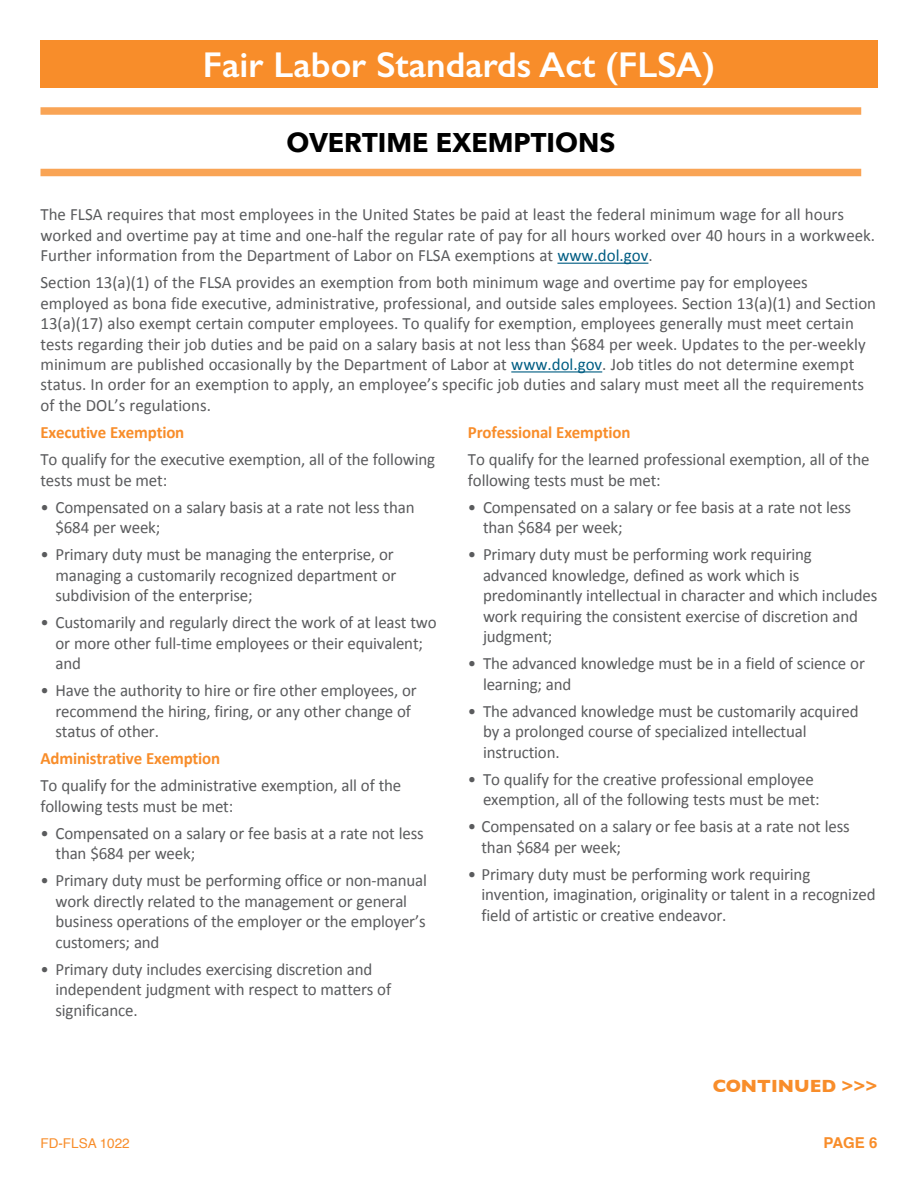
<style>
.page{position:relative;width:918px;height:1188px;background:#fff}
.page>*{position:absolute;margin:0;border:0;box-sizing:border-box;transform-origin:0 0}
.t1{font:600 36px "Gill Sans";color:#fff}
.t2{font:700 27px "Avenir Next";color:#000}
.t3{font:700 18px "Gill Sans";color:#f88d2a}
.t4{font:17.25px/20.4px "Calibri";letter-spacing:-.01em;color:#5a5b5d}
.t5{font:700 17.25px "Calibri";letter-spacing:-.01em;color:#f88d2a}
.t6{font:700 15px "Helvetica";color:#f88d2a}
.t7{font:13.5px "Helvetica";color:#f88d2a}
.s1{color:#005d83}
</style>
<div class="page">
<div style="left:41px;top:40px;width:837px;height:48px;background:#f88d2a"></div>
<hr style="left:557px;top:263px;width:91px;height:1px;background:#005d83">
<hr style="left:511px;top:371px;width:91px;height:2px;background:#005d83">
<div style="left:41px;top:107px;width:820px;height:8px;background:#f9a455"></div>
<div style="left:41px;top:169px;width:820px;height:7px;background:#f9a455"></div>
<h1 class="t1" style="left:203px;top:52px;width:514px">Fair Labor Standards Act (FLSA)</h1>
<h2 class="t2" style="left:286px;top:131px;width:330px">OVERTIME EXEMPTIONS</h2>
<p class="t4" style="left:40px;top:204px;width:836px">The FLSA requires that most employees in the United States be paid at least the federal minimum wage for all hours worked and overtime pay at time and one-half the regular rate of pay for all hours worked over 40 hours in a workweek.<br>Further information from the Department of Labor on FLSA exemptions at <span class="s1">www.dol.gov</span>.</p>
<p class="t4" style="left:41px;top:272px;width:837px">Section 13(a)(1) of the FLSA provides an exemption from both minimum wage and overtime pay for employees employed as bona fide executive, administrative, professional, and outside sales employees. Section 13(a)(1) and Section 13(a)(17) also exempt certain computer employees. To qualify for exemption, employees generally must meet certain tests regarding their job duties and be paid on a salary basis at not less than $684 per week. Updates to the per-weekly minimum are published occasionally by the Department of Labor at <span class="s1">www.dol.gov</span>. Job titles do not determine exempt status. In order for an exemption to apply, an employee’s specific job duties and salary must meet all the requirements of the DOL’s regulations.</p>
<p class="t5" style="left:40px;top:426px;width:145px">Executive Exemption</p>
<p class="t4" style="left:40px;top:449px;width:396px">To qualify for the executive exemption, all of the following tests must be met:</p>
<p class="t4" style="left:56px;top:496px;width:361px;text-indent:-15px">• Compensated on a salary basis at a rate not less than $684 per week;</p>
<p class="t4" style="left:56px;top:544px;width:342px;text-indent:-15px">• Primary duty must be managing the enterprise, or managing a customarily recognized department or subdivision of the enterprise;</p>
<p class="t4" style="left:56px;top:612px;width:383px;text-indent:-15px">• Customarily and regularly direct the work of at least two or more other full-time employees or their equivalent; and</p>
<p class="t4" style="left:56px;top:680px;width:363px;text-indent:-15px">• Have the authority to hire or fire other employees, or recommend the hiring, firing, or any other change of status of other.</p>
<p class="t5" style="left:40px;top:746px;width:181px">Administrative Exemption</p>
<p class="t4" style="left:40px;top:775px;width:362px">To qualify for the administrative exemption, all of the following tests must be met:</p>
<p class="t4" style="left:56px;top:822px;width:370px;text-indent:-15px">• Compensated on a salary or fee basis at a rate not less than $684 per week;</p>
<p class="t4" style="left:56px;top:870px;width:373px;text-indent:-15px">• Primary duty must be performing office or non-manual work directly related to the management or general business operations of the employer or the employer’s customers; and</p>
<p class="t4" style="left:56px;top:958px;width:337px;text-indent:-15px">• Primary duty includes exercising discretion and independent judgment with respect to matters of significance.</p>
<p class="t5" style="left:468px;top:426px;width:164px">Professional Exemption</p>
<p class="t4" style="left:468px;top:449px;width:403px">To qualify for the learned professional exemption, all of the following tests must be met:</p>
<p class="t4" style="left:483px;top:496px;width:370px;text-indent:-15px">• Compensated on a salary or fee basis at a rate not less than $684 per week;</p>
<p class="t4" style="left:483px;top:544px;width:396px;text-indent:-15px">• Primary duty must be performing work requiring advanced knowledge, defined as work which is predominantly intellectual in character and which includes work requiring the consistent exercise of discretion and judgment;</p>
<p class="t4" style="left:483px;top:653px;width:383px;text-indent:-15px">• The advanced knowledge must be in a field of science or learning; and</p>
<p class="t4" style="left:483px;top:700px;width:377px;text-indent:-15px">• The advanced knowledge must be customarily acquired by a prolonged course of specialized intellectual instruction.</p>
<p class="t4" style="left:483px;top:768px;width:338px;text-indent:-15px">• To qualify for the creative professional employee exemption, all of the following tests must be met:</p>
<p class="t4" style="left:482px;top:816px;width:370px;text-indent:-14px">• Compensated on a salary or fee basis at a rate not less than $684 per week;</p>
<p class="t4" style="left:482px;top:863px;width:396px;text-indent:-14px">• Primary duty must be performing work requiring invention, imagination, originality or talent in a recognized field of artistic or creative endeavor.</p>
<p class="t3" style="left:713px;top:1076px;width:166px">CONTINUED &gt;&gt;&gt;</p>
<p class="t7" style="left:40px;top:1135px;width:91px">FD-FLSA 1022</p>
<p class="t6" style="left:824px;top:1134px;width:55px">PAGE 6</p>
</div>
